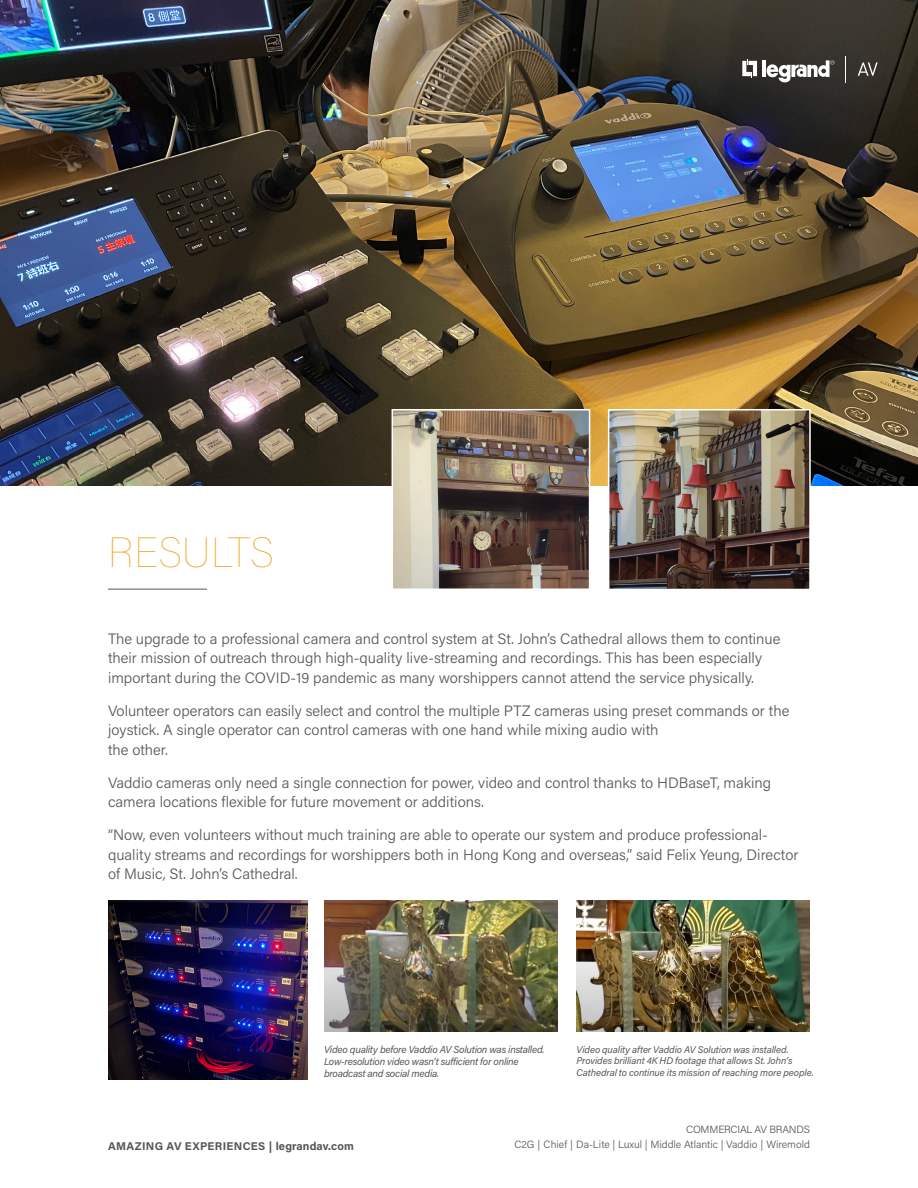
<style>
.page{position:relative;width:918px;height:1188px;background:#fff}
.page>*{position:absolute;margin:0;border:0;box-sizing:border-box;transform-origin:0 0}
.t1{font:100 42px "Acumin Pro";letter-spacing:.01em;color:#eda118}
.t2{font:300 15px/19.5px "Acumin Pro";color:#54565b}
.t3{font:700 11.25px "Acumin Pro";letter-spacing:.025em;color:#54565b}
.t4{font:300 10.5px/15.3px "Acumin Pro";color:#54565b;text-align:right}
.t5{font:italic 10.2px/12.1px "Acumin Pro";letter-spacing:-.025em;color:#54565b}
.t6{font:italic 9.75px/11.7px "Acumin Pro";letter-spacing:-.01em;color:#54565b}
</style>
<div class="page">
<img style="left:0;top:0;width:918px;height:486px">
<svg style="left:742px;top:59px;width:15px;height:19px"></svg>
<hr style="left:762px;top:60px;width:4px;height:17px;background:#fff">
<svg style="left:767px;top:60px;width:68px;height:24px"></svg>
<svg style="left:845px;top:56px;width:1px;height:26px"></svg>
<svg style="left:858px;top:62px;width:20px;height:14px"></svg>
<img style="left:109px;top:900px;width:198px;height:180px">
<hr style="left:108px;top:589px;width:99px;height:1px;background:#54565b">
<img style="left:576px;top:900px;width:234px;height:131px">
<img style="left:324px;top:900px;width:234px;height:131px">
<img style="left:611px;top:412px;width:197px;height:175px">
<div style="left:608px;top:409px;width:203px;height:181px;border:2px solid #fff"></div>
<img style="left:395px;top:412px;width:192px;height:175px">
<div style="left:392px;top:409px;width:198px;height:181px;border:2px solid #fff"></div>
<h1 class="t1" style="left:108px;top:523px;width:167px">RESULTS</h1>
<p class="t2" style="left:108px;top:628px;width:674px">The upgrade to a professional camera and control system at St. John’s Cathedral allows them to continue their mission of outreach through high-quality live-streaming and recordings. This has been especially important during the COVID-19 pandemic as many worshippers cannot attend the service physically.</p>
<p class="t2" style="left:108px;top:700px;width:683px">Volunteer operators can easily select and control the multiple PTZ cameras using preset commands or the joystick. A single operator can control cameras with one hand while mixing audio with<br>the other.</p>
<p class="t2" style="left:108px;top:772px;width:665px">Vaddio cameras only need a single connection for power, video and control thanks to HDBaseT, making camera locations flexible for future movement or additions.</p>
<p class="t2" style="left:108px;top:825px;width:692px">“Now, even volunteers without much training are able to operate our system and produce professional&shy;quality streams and recordings for worshippers both in Hong Kong and overseas,” said Felix Yeung, Director of Music, St. John’s Cathedral.</p>
<p class="t5" style="left:324px;top:1043px;width:222px">Video quality before Vaddio AV Solution was installed.<br>Low-resolution video wasn’t sufficient for online broadcast and social media.</p>
<p class="t6" style="left:576px;top:1043px;width:239px">Video quality after Vaddio AV Solution was installed.<br>Provides brilliant 4K HD footage that allows St. John’s<br>Cathedral to continue its mission of reaching more people.</p>
<p class="t3" style="left:108px;top:1138px;width:247px">AMAZING AV EXPERIENCES | legrandav.com</p>
<p class="t4" style="left:514px;top:1121px;width:297px">COMMERCIAL AV BRANDS<br>C2G | Chief | Da-Lite | Luxul | Middle Atlantic | Vaddio | Wiremold</p>
</div>
